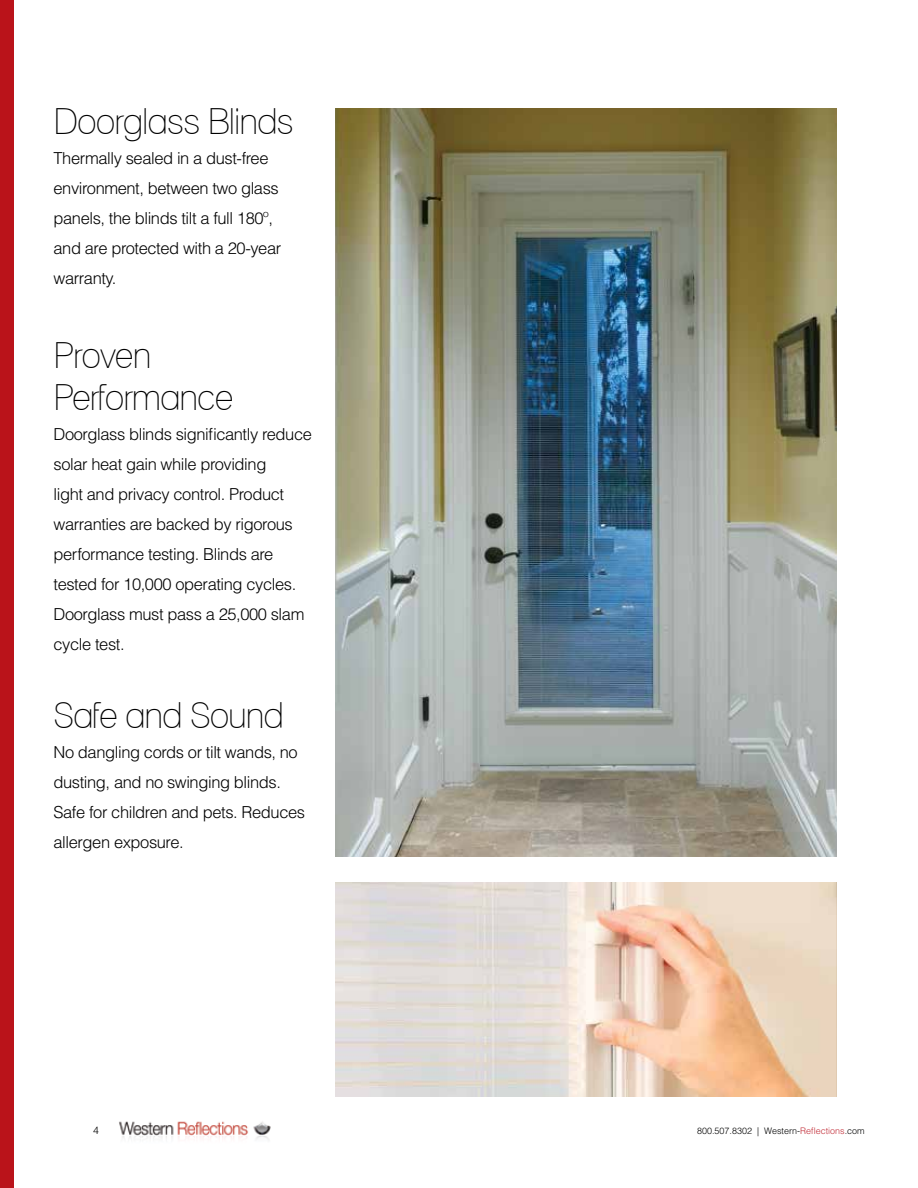
<style>
.page{position:relative;width:918px;height:1188px;background:#fff}
.page>*{position:absolute;margin:0;border:0;box-sizing:border-box;transform-origin:0 0}
.t1{font:condensed 36px/42px "Lane";letter-spacing:-.03em;color:#000}
.t2{font:300 16.5px/30px "Helvetica";letter-spacing:-.025em;color:#000}
.t3{font:300 10.5px "Helvetica";color:#000}
.t4{font:300 9px "Helvetica";color:#000}
.s1{color:#c22c37}
</style>
<div class="page">
<img style="left:119px;top:1121px;width:152px;height:19px">
<div style="left:0;top:0;width:13px;height:1188px;background:#ba131a"></div>
<img style="left:336px;top:108px;width:501px;height:748px">
<img style="left:336px;top:882px;width:501px;height:215px">
<h1 class="t1" style="left:54px;top:100px;width:242px">Doorglass Blinds</h1>
<p class="t2" style="left:54px;top:143px;width:229px">Thermally sealed in a dust-free environment, between two glass panels, the blinds tilt a full 180º, and are protected with a 20-year warranty.</p>
<h1 class="t1" style="left:54px;top:334px;width:182px">Proven<br>Performance</h1>
<p class="t2" style="left:54px;top:419px;width:260px">Doorglass blinds significantly reduce solar heat gain while providing<br>light and privacy control. Product warranties are backed by rigorous performance testing. Blinds are tested for 10,000 operating cycles.<br>Doorglass must pass a 25,000 slam cycle test.</p>
<h1 class="t1" style="left:54px;top:694px;width:232px">Safe and Sound</h1>
<p class="t2" style="left:54px;top:737px;width:253px">No dangling cords or tilt wands, no dusting, and no swinging blinds.<br>Safe for children and pets. Reduces allergen exposure.</p>
<p class="t3" style="left:93px;top:1124px;width:7px">4</p>
<p class="t4" style="left:697px;top:1125px;width:169px">800.507.8302 | Western-<span class="s1">Reflections</span>.com</p>
</div>
